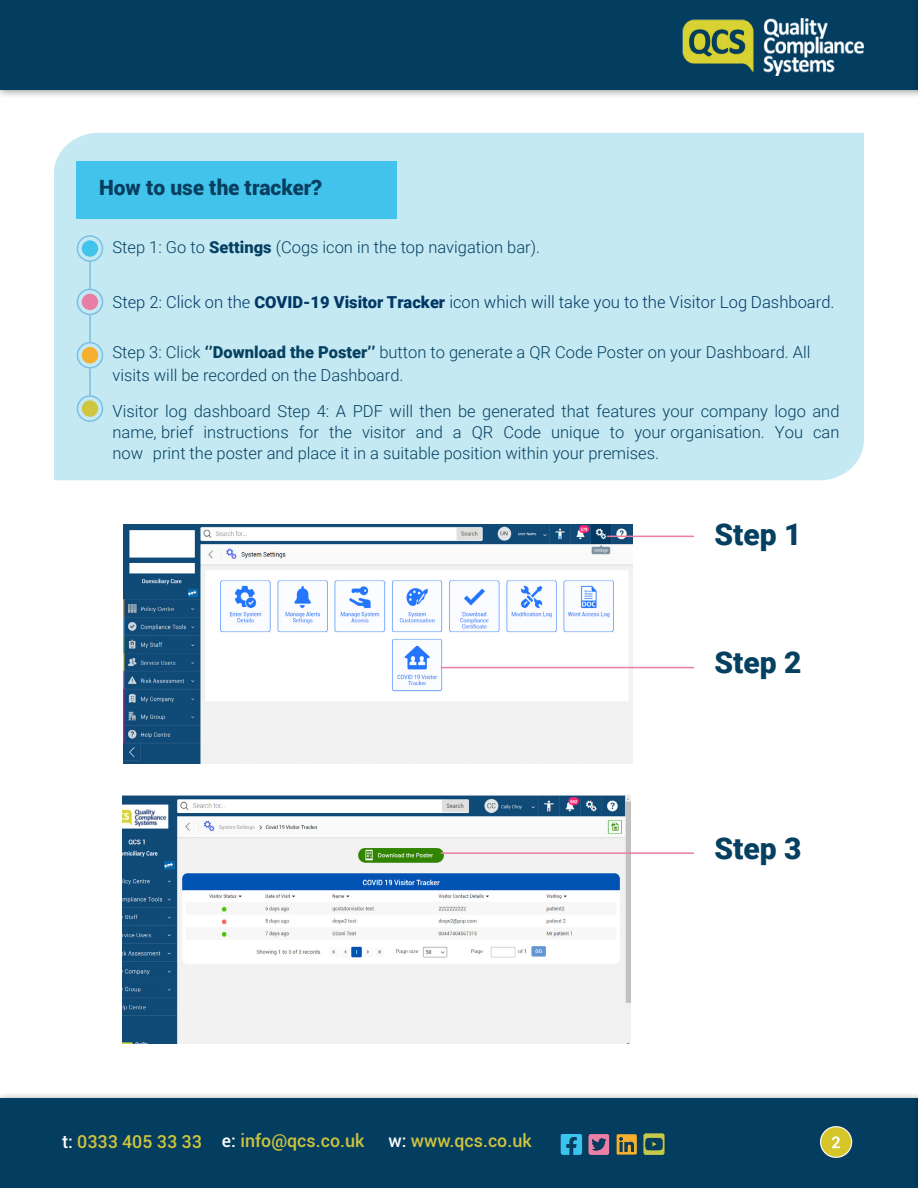
<style>
.page{position:relative;width:918px;height:1188px;background:#fff}
.page>*{position:absolute;margin:0;border:0;box-sizing:border-box;transform-origin:0 0}
.t1{font:900 30px "Roboto";color:#054061}
.t2{font:900 21px "Roboto";color:#083f61}
.t3{font:500 17.85px "Roboto";color:#cfc43d}
.t4{font:300 16.5px/21px "Roboto";color:#054061}
.t5{font:300 16.5px "Roboto";color:#003764}
.s1{font-weight:900}
.s2{color:#fff}
</style>
<div class="page">
<div style="left:54px;top:133px;width:810px;height:347px;background:#c5e9f3"></div>
<div style="left:0;top:1091px;width:918px;height:97px;background:#000;opacity:.42"></div>
<div style="left:0;top:1098px;width:918px;height:90px;background:#033d60"></div>
<div style="left:911px;top:1091px;width:7px;height:97px;background:#000;opacity:.42"></div>
<hr style="left:917px;top:1098px;width:1px;height:90px;background:#033d60">
<div style="left:0;top:0;width:918px;height:99px;background:#000;opacity:.42"></div>
<div style="left:0;top:0;width:918px;height:90px;background:#033d60"></div>
<div style="left:911px;top:0;width:7px;height:99px;background:#000;opacity:.42"></div>
<hr style="left:917px;top:0;width:1px;height:90px;background:#033d60">
<img style="left:683px;top:18px;width:181px;height:57px">
<img style="left:560px;top:1134px;width:11px;height:21px">
<img style="left:571px;top:1134px;width:29px;height:21px">
<img style="left:600px;top:1134px;width:26px;height:21px">
<img style="left:626px;top:1133px;width:39px;height:22px">
<div style="left:77px;top:161px;width:320px;height:58px;background:#41c3eb"></div>
<div style="left:77px;top:235px;width:26px;height:27px;border:2px solid #7abee4;border-radius:50%"></div>
<div style="left:77px;top:289px;width:26px;height:26px;border:2px solid #7abee4;border-radius:50%"></div>
<div style="left:77px;top:395px;width:26px;height:27px;border:2px solid #7abee4;border-radius:50%"></div>
<div style="left:77px;top:342px;width:26px;height:27px;border:2px solid #7abee4;border-radius:50%"></div>
<div style="left:82px;top:240px;width:16px;height:17px;background:#41c3eb;border-radius:50%"></div>
<div style="left:82px;top:294px;width:16px;height:16px;background:#e87ea4;border-radius:50%"></div>
<div style="left:82px;top:400px;width:16px;height:17px;background:#cfc53f;border-radius:50%"></div>
<div style="left:82px;top:347px;width:16px;height:16px;background:#f4af2e;border-radius:50%"></div>
<hr style="left:89px;top:262px;width:2px;height:27px;background:#7abee2">
<hr style="left:89px;top:369px;width:2px;height:26px;background:#7abee2">
<hr style="left:89px;top:315px;width:2px;height:27px;background:#7abee2">
<img style="left:123px;top:525px;width:510px;height:239px">
<img style="left:122px;top:795px;width:508px;height:249px">
<hr style="left:607px;top:536px;width:87px;height:1px;background:#ea7ea5">
<hr style="left:441px;top:667px;width:253px;height:1px;background:#ea7ea5">
<hr style="left:441px;top:852px;width:253px;height:2px;background:#ea7ea5">
<img style="left:820px;top:1126px;width:33px;height:32px">
<p class="t2" style="left:99px;top:172px;width:224px">How to use the tracker?</p>
<p class="t4" style="left:113px;top:236px;width:429px">Step 1: Go to <span class="s1">Settings</span> (Cogs icon in the top navigation bar).</p>
<p class="t5" style="left:113px;top:291px;width:724px">Step 2: Click on the <span class="s1">COVID-19 Visitor Tracker</span> icon which will take you to the Visitor Log Dashboard.</p>
<p class="t4" style="left:113px;top:340px;width:699px;line-height:23.1px">Step 3: Click <span class="s1">‘’Download the Poster’’</span> button to generate a QR Code Poster on your Dashboard. All visits will be recorded on the Dashboard.</p>
<p class="t4" style="left:113px;top:400px;width:728px;text-align:justify">Visitor log dashboard Step 4: A PDF will then be generated that features your company logo and name, brief instructions for the visitor and a QR Code unique to your organisation. You can now print the poster and place it in a suitable position within your premises.</p>
<h1 class="t1" style="left:715px;top:514px;width:88px">Step 1</h1>
<h1 class="t1" style="left:715px;top:642px;width:88px">Step 2</h1>
<p class="t3" style="left:62px;top:1128px;width:304px"><span class="s2">t:</span> 0333 405 33 33 <span class="s2">e:</span> info@qcs.co.uk</p>
<p class="t3" style="left:389px;top:1128px;width:145px"><span class="s2">w:</span> www.qcs.co.uk</p>
<h1 class="t1" style="left:715px;top:827px;width:88px">Step 3</h1>
</div>
